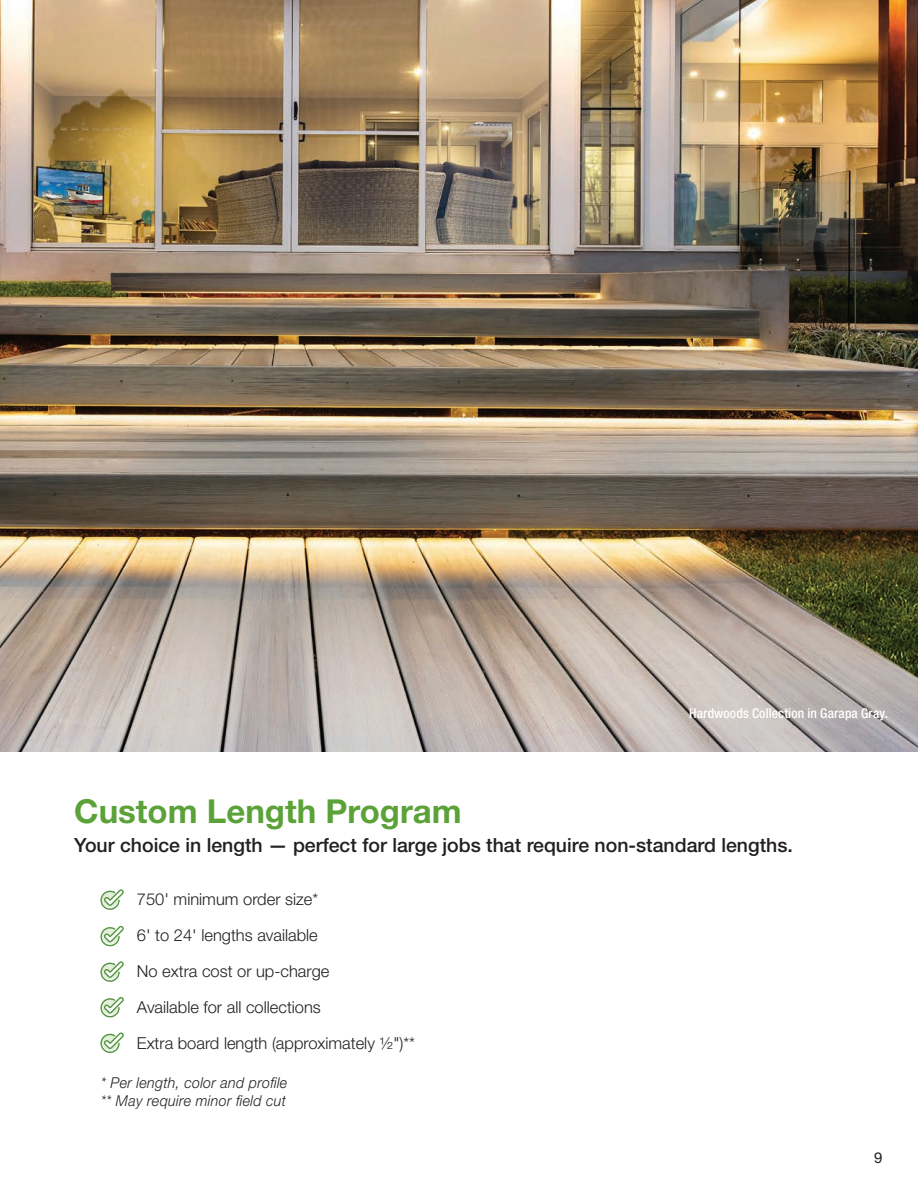
<style>
.page{position:relative;width:918px;height:1188px;background:#fff}
.page>*{position:absolute;margin:0;border:0;box-sizing:border-box;transform-origin:0 0}
.t1{font:700 33px "Helvetica Neue LT Std";color:#5ba239}
.t2{font:500 19.5px "Helvetica Neue LT Std";color:#231f20}
.t3{font:300 16.5px/36px "Helvetica Neue LT Std";color:#231f20}
.t4{font:italic 300 15px/18px "Helvetica Neue LT Std";letter-spacing:.02em;color:#231f20;scale:.95 1}
.t5{font:15px "Helvetica Neue LT Std";color:#231f20}
.t6{font:500 condensed 13.5px "Helvetica Neue LT Std";letter-spacing:.01em;color:#fff}
</style>
<div class="page">
<svg style="left:100px;top:889px;width:24px;height:21px"></svg>
<svg style="left:100px;top:926px;width:24px;height:21px"></svg>
<svg style="left:100px;top:961px;width:24px;height:21px"></svg>
<svg style="left:100px;top:997px;width:24px;height:21px"></svg>
<svg style="left:100px;top:1032px;width:24px;height:21px"></svg>
<img style="left:0;top:0;width:918px;height:752px">
<svg style="left:0;top:89px;width:1px;height:204px"></svg>
<h1 class="t1" style="left:74px;top:791px;width:389px">Custom Length Program</h1>
<p class="t6" style="left:689px;top:706px;width:200px">Hardwoods Collection in Garapa Gray.</p>
<p class="t2" style="left:74px;top:834px;width:720px">Your choice in length — perfect for large jobs that require non-standard lengths.</p>
<p class="t3" style="left:137px;top:881px;width:280px">750' minimum order size*<br>6' to 24' lengths available<br>No extra cost or up-charge<br>Available for all collections<br>Extra board length (approximately ½")**</p>
<p class="t4" style="left:101px;top:1074px;width:198px">* Per length, color and profile ** May require minor field cut</p>
<p class="t5" style="left:874px;top:1149px;width:10px">9</p>
</div>
